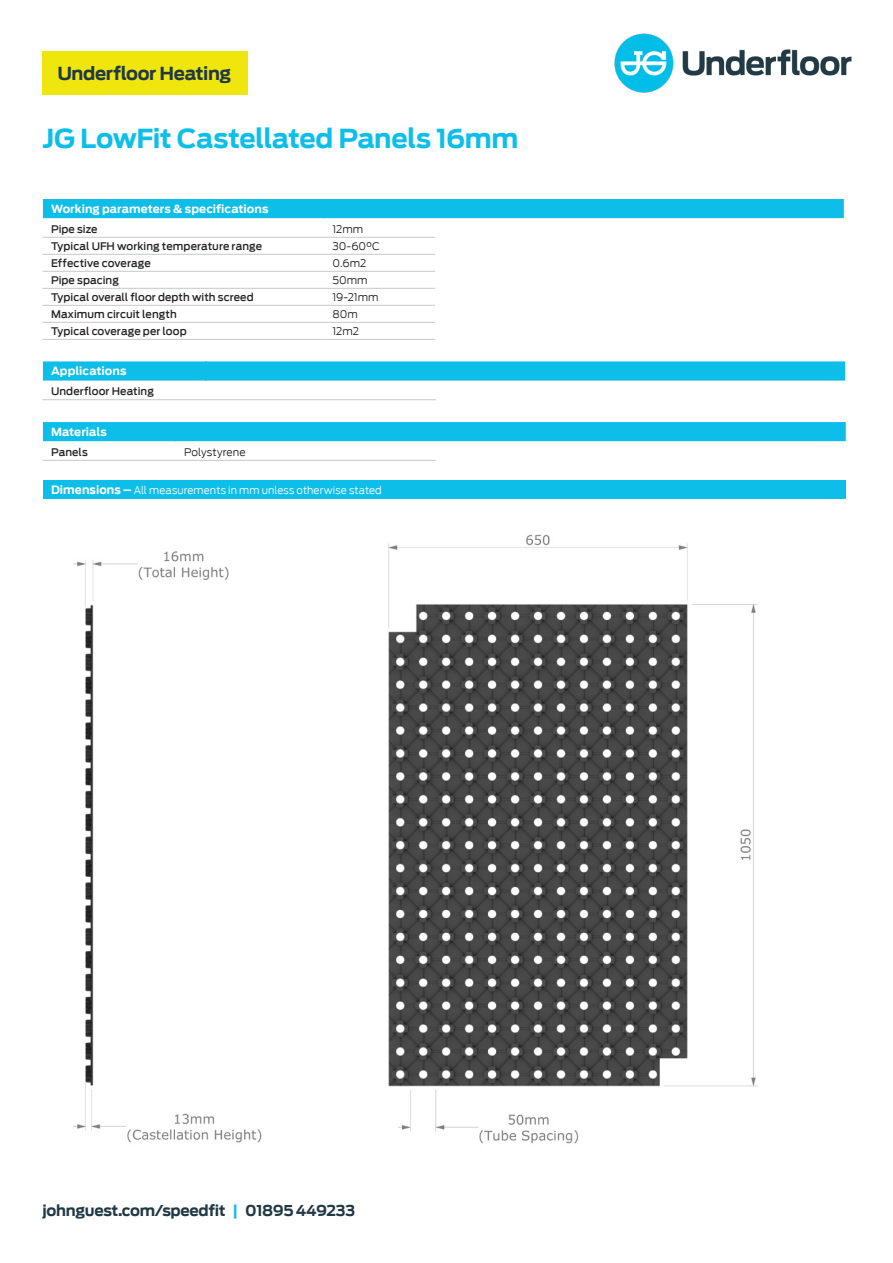
<style>
.page{position:relative;width:893px;height:1263px;background:#fff}
.page>*{position:absolute;margin:0;border:0;box-sizing:border-box;transform-origin:0 0}
._02_Page-Header_2-Sm{font:700 26.25px "Antenna";letter-spacing:-.015em;color:#0dbee9}
.t1{font:700 18px "Antenna";letter-spacing:-.02em;color:#213944}
.t2{font:700 15px "Antenna";letter-spacing:-.02em;color:#213944}
._04_Table_Header_Whi{font:700 11.25px "Antenna";letter-spacing:.005em;color:#fff}
._06_Table_Body{font:500 10.5px "Antenna";letter-spacing:.005em;color:#231f20}
._04_Table_Header_Whi-2{font:300 10.5px "Antenna";letter-spacing:.01em;color:#fff}
._06_Table_Body-2{font:300 10.5px "Antenna";color:#231f20}
.s1{font-weight:700;font-size:11.55px}
.s2{color:#0dbee9}
</style>
<div class="page">
<div style="left:43px;top:51px;width:205px;height:43px;background:#efe60e"></div>
<img style="left:614px;top:33px;width:238px;height:60px">
<div style="left:43px;top:480px;width:803px;height:19px;background:#0dbee9"></div>
<div style="left:43px;top:422px;width:803px;height:19px;background:#0dbee9"></div>
<hr style="left:176px;top:460px;width:260px;height:1px;background:#c7c8ca">
<hr style="left:43px;top:460px;width:133px;height:1px;background:#c7c8ca">
<svg style="left:43px;top:361px;width:802px;height:20px;background:#17c0e9"></svg>
<hr style="left:206px;top:399px;width:230px;height:1px;background:#c7c8ca">
<hr style="left:43px;top:399px;width:163px;height:1px;background:#c7c8ca">
<div style="left:43px;top:199px;width:801px;height:19px;background:#0dbee9"></div>
<hr style="left:324px;top:237px;width:111px;height:1px;background:#c7c8ca">
<hr style="left:324px;top:254px;width:111px;height:1px;background:#c7c8ca">
<hr style="left:43px;top:237px;width:281px;height:1px;background:#c7c8ca">
<hr style="left:43px;top:254px;width:281px;height:1px;background:#c7c8ca">
<hr style="left:43px;top:271px;width:281px;height:1px;background:#c7c8ca">
<hr style="left:324px;top:271px;width:111px;height:1px;background:#c7c8ca">
<hr style="left:43px;top:288px;width:281px;height:1px;background:#c7c8ca">
<hr style="left:324px;top:288px;width:111px;height:1px;background:#c7c8ca">
<hr style="left:43px;top:305px;width:281px;height:1px;background:#c7c8ca">
<hr style="left:324px;top:305px;width:111px;height:1px;background:#c7c8ca">
<hr style="left:43px;top:322px;width:281px;height:1px;background:#c7c8ca">
<hr style="left:324px;top:322px;width:111px;height:1px;background:#c7c8ca">
<hr style="left:43px;top:339px;width:281px;height:1px;background:#c7c8ca">
<hr style="left:324px;top:339px;width:111px;height:1px;background:#c7c8ca">
<img style="left:388px;top:534px;width:370px;height:610px">
<img style="left:73px;top:551px;width:189px;height:592px">
<h2 class="t1" style="left:57px;top:63px;width:175px">Underfloor Heating</h2>
<p class="_02_Page-Header_2-Sm" style="left:43px;top:123px;width:477px">JG LowFit Castellated Panels 16mm</p>
<p class="_04_Table_Header_Whi" style="left:51px;top:202px;width:219px">Working parameters &amp; specifications</p>
<p class="_06_Table_Body" style="left:51px;top:223px;width:48px">Pipe size</p>
<p class="_06_Table_Body-2" style="left:333px;top:223px;width:32px">12mm</p>
<p class="_06_Table_Body" style="left:51px;top:240px;width:213px">Typical UFH working temperature range</p>
<p class="_06_Table_Body-2" style="left:333px;top:240px;width:49px">30-60°C</p>
<p class="_06_Table_Body" style="left:51px;top:257px;width:101px">Effective coverage</p>
<p class="_06_Table_Body-2" style="left:333px;top:257px;width:35px">0.6m2</p>
<p class="_06_Table_Body" style="left:51px;top:274px;width:69px">Pipe spacing</p>
<p class="_06_Table_Body-2" style="left:333px;top:274px;width:37px">50mm</p>
<p class="_06_Table_Body" style="left:51px;top:291px;width:204px">Typical overall floor depth with screed</p>
<p class="_06_Table_Body-2" style="left:333px;top:291px;width:48px">19-21mm</p>
<p class="_06_Table_Body" style="left:51px;top:308px;width:127px">Maximum circuit length</p>
<p class="_06_Table_Body-2" style="left:333px;top:308px;width:27px">80m</p>
<p class="_06_Table_Body" style="left:51px;top:325px;width:137px">Typical coverage per loop</p>
<p class="_06_Table_Body-2" style="left:333px;top:325px;width:28px">12m2</p>
<p class="_04_Table_Header_Whi" style="left:51px;top:364px;width:77px">Applications</p>
<p class="_06_Table_Body" style="left:51px;top:385px;width:104px">Underfloor Heating</p>
<p class="_04_Table_Header_Whi" style="left:51px;top:425px;width:57px">Materials</p>
<p class="_06_Table_Body" style="left:51px;top:446px;width:38px">Panels</p>
<p class="_06_Table_Body-2" style="left:184px;top:446px;width:63px">Polystyrene</p>
<p class="_04_Table_Header_Whi-2" style="left:51px;top:484px;width:332px"><span class="s1">Dimensions –</span> All measurements in mm unless otherwise stated</p>
<h3 class="t2" style="left:43px;top:1202px;width:314px">johnguest.com/speedfit <span class="s2">|</span> 01895 449233</h3>
</div>
